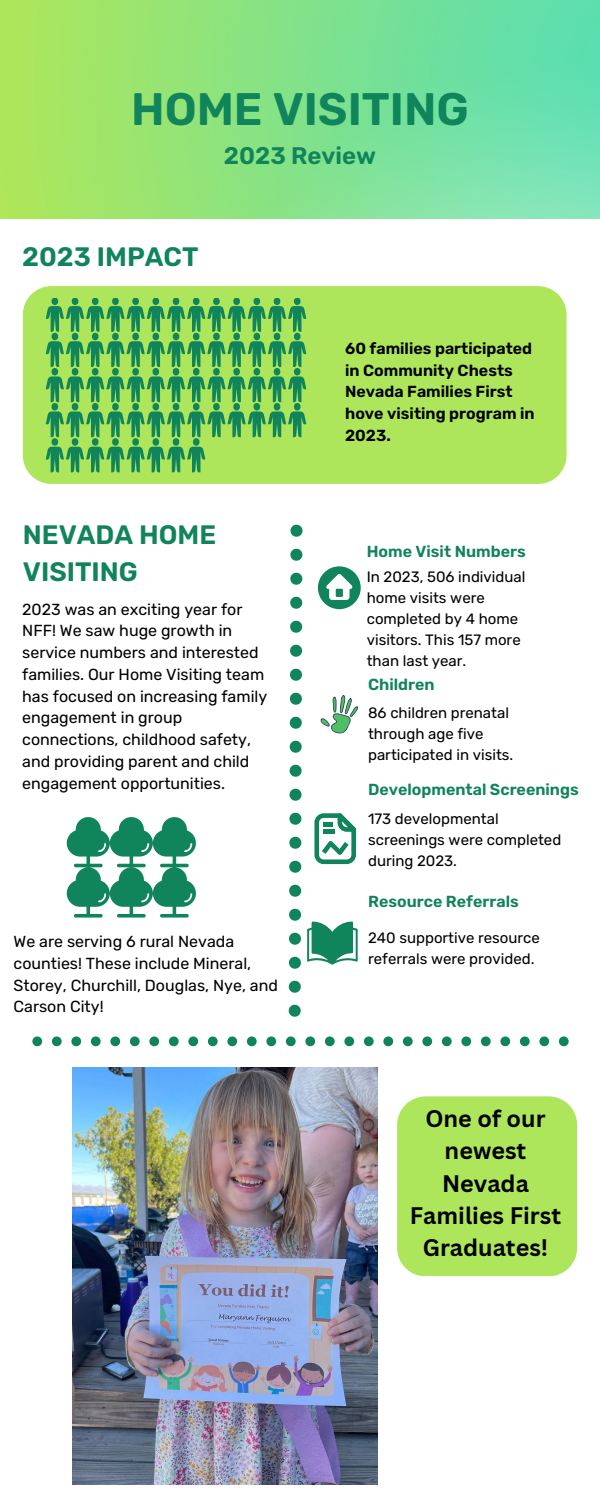
<style>
.page{position:relative;width:600px;height:1500px;background:#fff}
.page>*{position:absolute;margin:0;border:0;box-sizing:border-box;transform-origin:0 0}
.t1{font:600 45.5px "Rubik";color:#10845a}
.t2{font:600 26.7px/36.8px "Rubik";color:#10845a}
.t3{font:600 24px "Rubik";color:#10845a}
.t4{font:700 23.3px/32.2px "Canva Sans";color:#000;text-align:center}
.t5{font:16px/21.8px "Rubik";color:#000}
.t6{font:600 16px/21.8px "Rubik";color:#000}
.t7{font:600 16px "Rubik";color:#10845a}
.t8{font:15px/21px "Rubik";color:#000}
</style>
<div class="page">
<img style="left:0;top:0;width:600px;height:219px">
<svg style="left:32px;top:1036px;width:537px;height:10px"></svg>
<svg style="left:23px;top:286px;width:544px;height:198px;background:#94d65c"></svg>
<svg style="left:46px;top:298px;width:133px;height:34px;background:#63b85a"></svg>
<svg style="left:289px;top:525px;width:72px;height:492px"></svg>
<svg style="left:67px;top:817px;width:129px;height:101px"></svg>
<img style="left:72px;top:1068px;width:306px;height:417px">
<div style="left:397px;top:1096px;width:180px;height:180px;background:#ade65b"></div>
<p class="t1" style="left:131px;top:83px;width:339px">HOME VISITING</p>
<p class="t3" style="left:224px;top:141px;width:154px">2023 Review</p>
<h3 class="t2" style="left:22px;top:239px;width:178px">2023 IMPACT</h3>
<h2 class="t2" style="left:23px;top:516px;width:195px">NEVADA HOME<br>VISITING</h2>
<p class="t5" style="left:22px;top:598px;width:247px">2023 was an exciting year for<br>NFF! We saw huge growth in service numbers and interested families. Our Home Visiting team has focused on increasing family engagement in group connections, childhood safety, and providing parent and child engagement opportunities.</p>
<p class="t5" style="left:14px;top:931px;width:266px">We are serving 6 rural Nevada counties! These include Mineral,<br>Storey, Churchill, Douglas, Nye, and<br>Carson City!</p>
<h5 class="t6" style="left:345px;top:338px;width:191px">60 families participated in Community Chests<br>Nevada Families First hove visiting program in<br>2023.</h5>
<p class="t7" style="left:367px;top:542px;width:160px">Home Visit Numbers</p>
<p class="t8" style="left:367px;top:566px;width:160px">In 2023, 506 individual home visits were completed by 4 home visitors. This 157 more than last year.</p>
<h5 class="t8" style="left:368px;top:702px;width:147px">86 children prenatal through age five participated in visits.</h5>
<h2 class="t7" style="left:368px;top:675px;width:68px">Children</h2>
<p class="t7" style="left:368px;top:780px;width:212px">Developmental Screenings</p>
<p class="t8" style="left:368px;top:808px;width:195px">173 developmental screenings were completed during 2023.</p>
<h5 class="t7" style="left:368px;top:892px;width:152px">Resource Referrals</h5>
<h5 class="t8" style="left:368px;top:927px;width:173px">240 supportive resource referrals were provided.</h5>
<p class="t4" style="left:410px;top:1102px;width:153px">One of our newest<br>Nevada<br>Families First<br>Graduates!</p>
</div>
